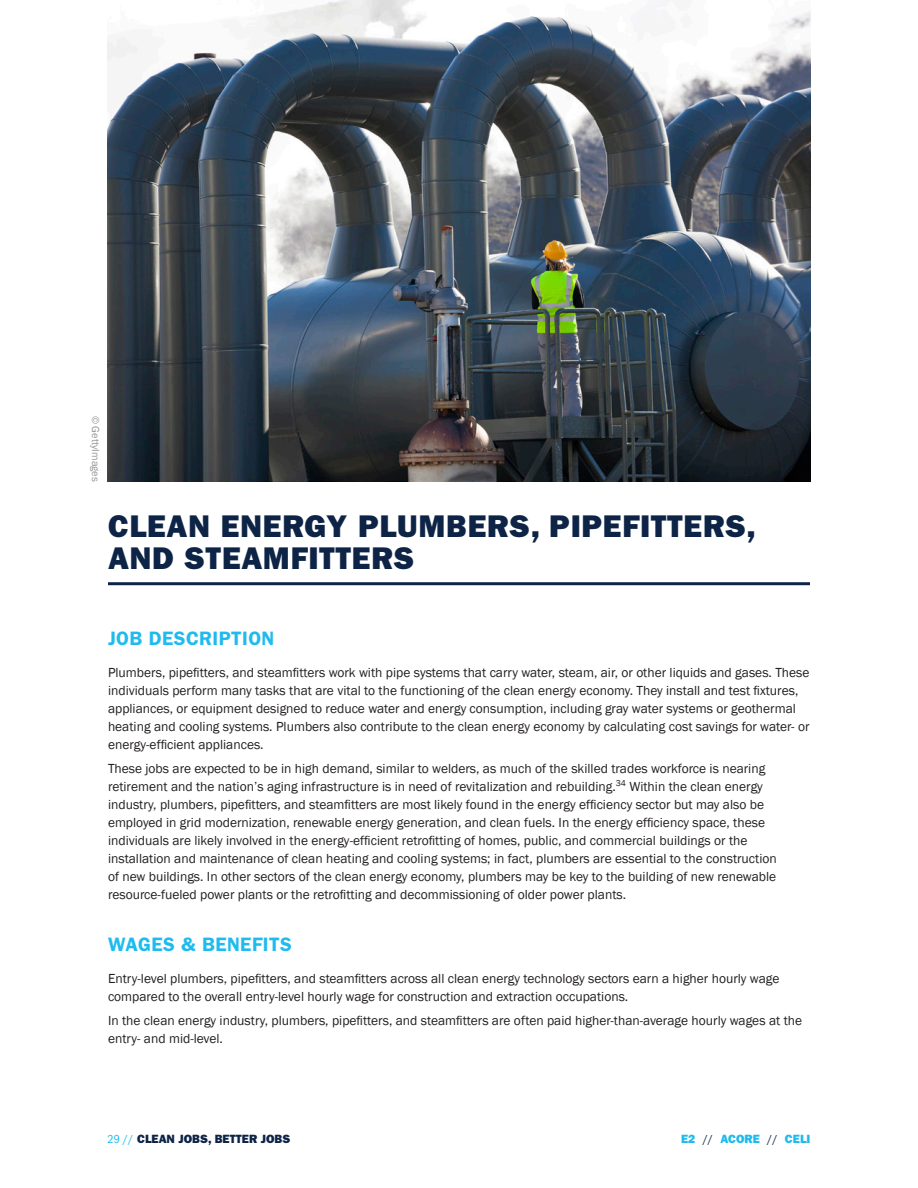
<style>
.page{position:relative;width:918px;height:1188px;background:#fff}
.page>*{position:absolute;margin:0;border:0;box-sizing:border-box;transform-origin:0 0}
.t1{font:800 31.5px/31.5px "Franklin Gothic";letter-spacing:.02em;color:#0e2446}
.t2{font:600 19.5px "Franklin Gothic";letter-spacing:.02em;color:#1fbbee}
.t3{font:13.5px/18px "Franklin Gothic";color:#231f20}
.t4{font:800 12px "Franklin Gothic";color:#0e2446}
.t5{font:800 12px "Franklin Gothic";color:#1fbbee}
.t6{font:10.5px "Franklin Gothic";color:#939598}
.s1{font-weight:400;font-stretch:condensed;color:#1fbbee}
.s2{font-weight:400;font-stretch:condensed;color:#0e2446}
</style>
<div class="page">
<hr style="left:108px;top:582px;width:702px;height:3px;background:#0e2446">
<img style="left:108px;top:0;width:702px;height:482px">
<p class="t6" style="left:102px;top:416px;width:68px;rotate:90deg">© GettyImages</p>
<h1 class="t1" style="left:108px;top:511px;width:649px">CLEAN ENERGY PLUMBERS, PIPEFITTERS,<br>AND STEAMFITTERS</h1>
<h2 class="t2" style="left:108px;top:627px;width:168px">JOB DESCRIPTION</h2>
<p class="t3" style="left:108px;top:664px;width:703px">Plumbers, pipefitters, and steamfitters work with pipe systems that carry water, steam, air, or other liquids and gases. These individuals perform many tasks that are vital to the functioning of the clean energy economy. They install and test fixtures, appliances, or equipment designed to reduce water and energy consumption, including gray water systems or geothermal heating and cooling systems. Plumbers also contribute to the clean energy economy by calculating cost savings for water- or energy-efficient appliances.</p>
<p class="t3" style="left:108px;top:760px;width:670px">These jobs are expected to be in high demand, similar to welders, as much of the skilled trades workforce is nearing retirement and the nation’s aging infrastructure is in need of revitalization and rebuilding.<sup>34</sup> Within the clean energy industry, plumbers, pipefitters, and steamfitters are most likely found in the energy efficiency sector but may also be employed in grid modernization, renewable energy generation, and clean fuels. In the energy efficiency space, these individuals are likely involved in the energy-efficient retrofitting of homes, public, and commercial buildings or the installation and maintenance of clean heating and cooling systems; in fact, plumbers are essential to the construction of new buildings. In other sectors of the clean energy economy, plumbers may be key to the building of new renewable resource-fueled power plants or the retrofitting and decommissioning of older power plants.</p>
<h2 class="t2" style="left:108px;top:933px;width:185px">WAGES &amp; BENEFITS</h2>
<p class="t3" style="left:108px;top:970px;width:673px">Entry-level plumbers, pipefitters, and steamfitters across all clean energy technology sectors earn a higher hourly wage compared to the overall entry-level hourly wage for construction and extraction occupations.</p>
<p class="t3" style="left:108px;top:1012px;width:696px">In the clean energy industry, plumbers, pipefitters, and steamfitters are often paid higher-than-average hourly wages at the entry- and mid-level.</p>
<p class="t4" style="left:108px;top:1132px;width:184px"><span class="s1">29 //</span> CLEAN JOBS, BETTER JOBS</p>
<p class="t5" style="left:681px;top:1132px;width:131px">E2 <span class="s2">//</span> ACORE <span class="s2">//</span> CELI</p>
</div>
